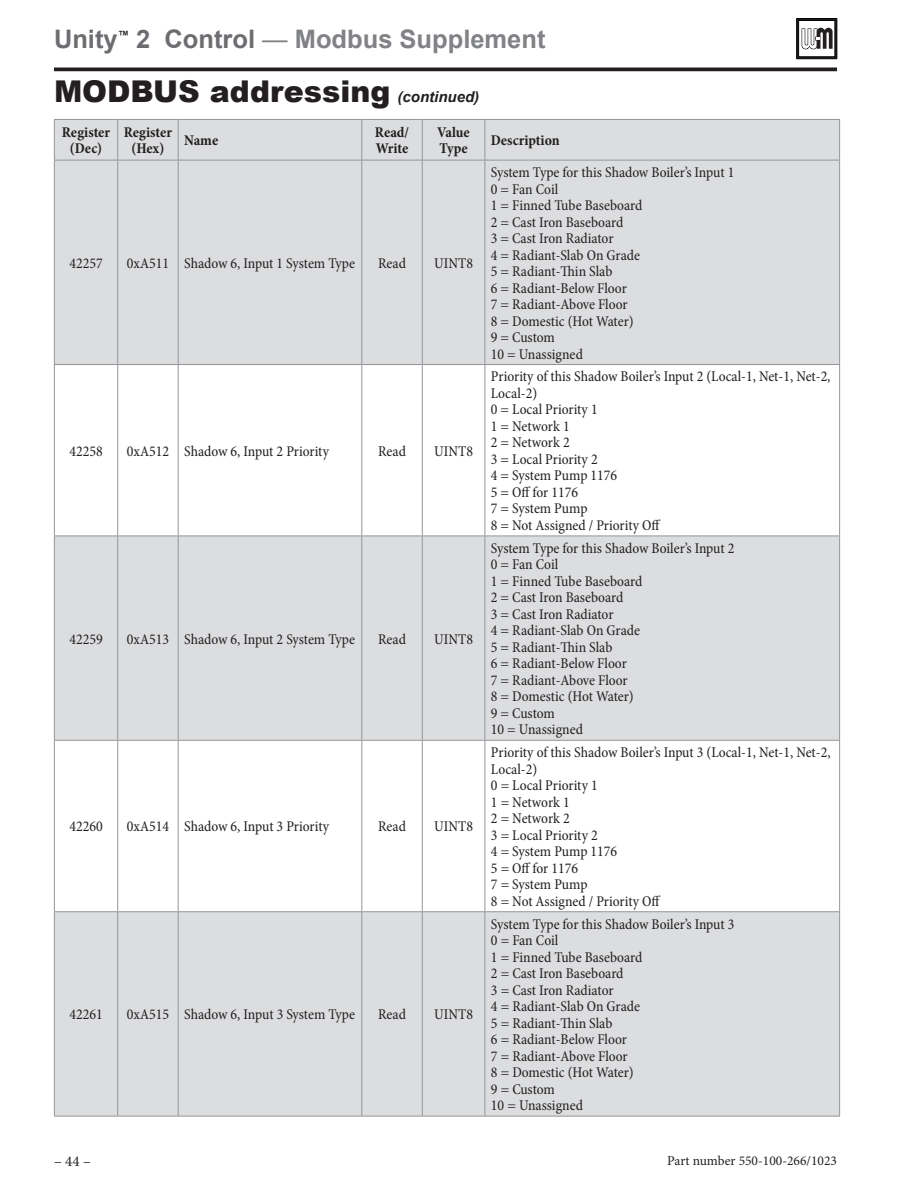
<style>
.page{position:relative;width:918px;height:1188px;background:#fff}
.page>*{position:absolute;margin:0;border:0;box-sizing:border-box;transform-origin:0 0}
.t1{font:900 30px "Arial";color:#231f20}
.t2{font:700 25.5px "Arial";color:#808285}
.t3{font:700 25.5px "Arial";color:#6c6d70}
.t4{font:condensed 15px/16.5px "Minion Pro";letter-spacing:-.005em;color:#231f20}
.t5{font:700 condensed 15px/16.5px "Minion Pro";letter-spacing:-.005em;color:#231f20;text-align:center}
.t6{font:15px "Minion Pro";color:#231f20}
.t7{font:13.5px "Minion Pro";color:#231f20}
.t8{font:700 11.4px "Arial";color:#231f20}
.s1{color:#6c6d70}
.s2{font-weight:400}
.s3{font-weight:700;font-style:italic;font-size:15px}
</style>
<div class="page">
<div style="left:55px;top:120px;width:784px;height:996px;background:#dcdddf"></div>
<svg style="left:55px;top:365px;width:784px;height:546px"></svg>
<hr style="left:54px;top:119px;width:64px;height:1px;background:#939598">
<hr style="left:54px;top:120px;width:1px;height:40px;background:#939598">
<hr style="left:118px;top:119px;width:60px;height:1px;background:#939598">
<hr style="left:117px;top:120px;width:1px;height:40px;background:#939598">
<hr style="left:178px;top:119px;width:184px;height:1px;background:#939598">
<hr style="left:178px;top:120px;width:1px;height:40px;background:#939598">
<hr style="left:362px;top:119px;width:60px;height:1px;background:#939598">
<hr style="left:361px;top:120px;width:1px;height:40px;background:#939598">
<hr style="left:422px;top:119px;width:63px;height:1px;background:#939598">
<hr style="left:422px;top:120px;width:1px;height:40px;background:#939598">
<hr style="left:485px;top:119px;width:355px;height:1px;background:#939598">
<hr style="left:485px;top:120px;width:1px;height:40px;background:#939598">
<hr style="left:839px;top:120px;width:1px;height:40px;background:#939598">
<hr style="left:54px;top:160px;width:64px;height:1px;background:#939598">
<hr style="left:54px;top:160px;width:1px;height:204px;background:#939598">
<hr style="left:118px;top:160px;width:60px;height:1px;background:#939598">
<hr style="left:117px;top:160px;width:1px;height:204px;background:#939598">
<hr style="left:178px;top:160px;width:184px;height:1px;background:#939598">
<hr style="left:178px;top:160px;width:1px;height:204px;background:#939598">
<hr style="left:362px;top:160px;width:60px;height:1px;background:#939598">
<hr style="left:361px;top:160px;width:1px;height:204px;background:#939598">
<hr style="left:422px;top:160px;width:63px;height:1px;background:#939598">
<hr style="left:422px;top:160px;width:1px;height:204px;background:#939598">
<hr style="left:485px;top:160px;width:355px;height:1px;background:#939598">
<hr style="left:485px;top:160px;width:1px;height:204px;background:#939598">
<hr style="left:839px;top:160px;width:1px;height:204px;background:#939598">
<hr style="left:54px;top:364px;width:64px;height:1px;background:#939598">
<hr style="left:54px;top:365px;width:1px;height:171px;background:#939598">
<hr style="left:118px;top:364px;width:60px;height:1px;background:#939598">
<hr style="left:117px;top:365px;width:1px;height:171px;background:#939598">
<hr style="left:178px;top:364px;width:184px;height:1px;background:#939598">
<hr style="left:178px;top:365px;width:1px;height:171px;background:#939598">
<hr style="left:362px;top:364px;width:60px;height:1px;background:#939598">
<hr style="left:361px;top:365px;width:1px;height:171px;background:#939598">
<hr style="left:422px;top:364px;width:63px;height:1px;background:#939598">
<hr style="left:422px;top:365px;width:1px;height:171px;background:#939598">
<hr style="left:485px;top:364px;width:355px;height:1px;background:#939598">
<hr style="left:485px;top:365px;width:1px;height:171px;background:#939598">
<hr style="left:839px;top:365px;width:1px;height:171px;background:#939598">
<hr style="left:54px;top:536px;width:64px;height:1px;background:#939598">
<hr style="left:54px;top:536px;width:1px;height:204px;background:#939598">
<hr style="left:118px;top:536px;width:60px;height:1px;background:#939598">
<hr style="left:117px;top:536px;width:1px;height:204px;background:#939598">
<hr style="left:178px;top:536px;width:184px;height:1px;background:#939598">
<hr style="left:178px;top:536px;width:1px;height:204px;background:#939598">
<hr style="left:362px;top:536px;width:60px;height:1px;background:#939598">
<hr style="left:361px;top:536px;width:1px;height:204px;background:#939598">
<hr style="left:422px;top:536px;width:63px;height:1px;background:#939598">
<hr style="left:422px;top:536px;width:1px;height:204px;background:#939598">
<hr style="left:485px;top:536px;width:355px;height:1px;background:#939598">
<hr style="left:485px;top:536px;width:1px;height:204px;background:#939598">
<hr style="left:839px;top:536px;width:1px;height:204px;background:#939598">
<hr style="left:54px;top:740px;width:64px;height:1px;background:#939598">
<hr style="left:54px;top:741px;width:1px;height:170px;background:#939598">
<hr style="left:118px;top:740px;width:60px;height:1px;background:#939598">
<hr style="left:117px;top:741px;width:1px;height:170px;background:#939598">
<hr style="left:178px;top:740px;width:184px;height:1px;background:#939598">
<hr style="left:178px;top:741px;width:1px;height:170px;background:#939598">
<hr style="left:362px;top:740px;width:60px;height:1px;background:#939598">
<hr style="left:361px;top:741px;width:1px;height:170px;background:#939598">
<hr style="left:422px;top:740px;width:63px;height:1px;background:#939598">
<hr style="left:422px;top:741px;width:1px;height:170px;background:#939598">
<hr style="left:485px;top:740px;width:355px;height:1px;background:#939598">
<hr style="left:485px;top:741px;width:1px;height:170px;background:#939598">
<hr style="left:839px;top:741px;width:1px;height:170px;background:#939598">
<hr style="left:54px;top:911px;width:64px;height:1px;background:#939598">
<hr style="left:54px;top:912px;width:1px;height:204px;background:#939598">
<hr style="left:118px;top:911px;width:60px;height:1px;background:#939598">
<hr style="left:117px;top:912px;width:1px;height:204px;background:#939598">
<hr style="left:178px;top:911px;width:184px;height:1px;background:#939598">
<hr style="left:178px;top:912px;width:1px;height:204px;background:#939598">
<hr style="left:362px;top:911px;width:60px;height:1px;background:#939598">
<hr style="left:361px;top:912px;width:1px;height:204px;background:#939598">
<hr style="left:422px;top:911px;width:63px;height:1px;background:#939598">
<hr style="left:422px;top:912px;width:1px;height:204px;background:#939598">
<hr style="left:485px;top:911px;width:355px;height:1px;background:#939598">
<hr style="left:485px;top:912px;width:1px;height:204px;background:#939598">
<hr style="left:839px;top:912px;width:1px;height:204px;background:#939598">
<hr style="left:54px;top:1116px;width:64px;height:1px;background:#939598">
<hr style="left:118px;top:1116px;width:60px;height:1px;background:#939598">
<hr style="left:178px;top:1116px;width:184px;height:1px;background:#939598">
<hr style="left:362px;top:1116px;width:60px;height:1px;background:#939598">
<hr style="left:422px;top:1116px;width:63px;height:1px;background:#939598">
<hr style="left:485px;top:1116px;width:355px;height:1px;background:#939598">
<hr style="left:54px;top:68px;width:783px;height:3px;background:#231f20">
<svg style="left:797px;top:18px;width:40px;height:41px"></svg>
<h2 class="t3" style="left:54px;top:21px;width:65px">Unity</h2>
<p class="t8" style="left:118px;top:27px;width:13px">™</p>
<h2 class="t2" style="left:136px;top:21px;width:411px"><span class="s1">2 Control</span> <span class="s2">—</span> Modbus Supplement</h2>
<h1 class="t1" style="left:54px;top:70px;width:427px">MODBUS addressing <span class="s3">(continued)</span></h1>
<p class="t5" style="left:62px;top:124px;width:50px">Register (Dec)</p>
<p class="t5" style="left:124px;top:124px;width:50px">Register (Hex)</p>
<p class="t5" style="left:184px;top:132px;width:36px">Name</p>
<p class="t5" style="left:375px;top:124px;width:36px;text-align:left">Read/<br>Write</p>
<p class="t5" style="left:437px;top:124px;width:34px;text-align:left">Value<br>Type</p>
<p class="t5" style="left:491px;top:132px;width:70px">Description</p>
<p class="t4" style="left:69px;top:255px;width:35px">42257</p>
<p class="t4" style="left:127px;top:255px;width:230px">0xA511 Shadow 6, Input 1 System Type</p>
<p class="t4" style="left:378px;top:255px;width:29px">Read</p>
<p class="t4" style="left:434px;top:255px;width:40px">UINT8</p>
<p class="t4" style="left:69px;top:443px;width:35px">42258</p>
<p class="t4" style="left:127px;top:443px;width:204px">0xA512 Shadow 6, Input 2 Priority</p>
<p class="t4" style="left:378px;top:443px;width:29px">Read</p>
<p class="t4" style="left:434px;top:443px;width:40px">UINT8</p>
<p class="t4" style="left:69px;top:631px;width:35px">42259</p>
<p class="t4" style="left:127px;top:631px;width:230px">0xA513 Shadow 6, Input 2 System Type</p>
<p class="t4" style="left:378px;top:631px;width:29px">Read</p>
<p class="t4" style="left:434px;top:631px;width:40px">UINT8</p>
<p class="t4" style="left:69px;top:819px;width:35px">42260</p>
<p class="t4" style="left:127px;top:819px;width:204px">0xA514 Shadow 6, Input 3 Priority</p>
<p class="t4" style="left:378px;top:819px;width:29px">Read</p>
<p class="t4" style="left:434px;top:819px;width:40px">UINT8</p>
<p class="t4" style="left:69px;top:1007px;width:35px">42261</p>
<p class="t4" style="left:127px;top:1007px;width:230px">0xA515 Shadow 6, Input 3 System Type</p>
<p class="t4" style="left:378px;top:1007px;width:29px">Read</p>
<p class="t4" style="left:434px;top:1007px;width:40px">UINT8</p>
<p class="t4" style="left:491px;top:164px;width:245px">System Type for this Shadow Boiler’s Input 1<br>0 = Fan Coil<br>1 = Finned Tube Baseboard<br>2 = Cast Iron Baseboard<br>3 = Cast Iron Radiator<br>4 = Radiant-Slab On Grade<br>5 = Radiant-Thin Slab<br>6 = Radiant-Below Floor<br>7 = Radiant-Above Floor<br>8 = Domestic (Hot Water)<br>9 = Custom<br>10 = Unassigned</p>
<p class="t4" style="left:491px;top:369px;width:341px">Priority of this Shadow Boiler’s Input 2 (Local-1, Net-1, Net-2,<br>Local-2)<br>0 = Local Priority 1<br>1 = Network 1<br>2 = Network 2<br>3 = Local Priority 2<br>4 = System Pump 1176<br>5 = Off for 1176<br>7 = System Pump<br>8 = Not Assigned / Priority Off</p>
<p class="t4" style="left:491px;top:540px;width:245px">System Type for this Shadow Boiler’s Input 2<br>0 = Fan Coil<br>1 = Finned Tube Baseboard<br>2 = Cast Iron Baseboard<br>3 = Cast Iron Radiator<br>4 = Radiant-Slab On Grade<br>5 = Radiant-Thin Slab<br>6 = Radiant-Below Floor<br>7 = Radiant-Above Floor<br>8 = Domestic (Hot Water)<br>9 = Custom<br>10 = Unassigned</p>
<p class="t4" style="left:491px;top:744px;width:341px">Priority of this Shadow Boiler’s Input 3 (Local-1, Net-1, Net-2,<br>Local-2)<br>0 = Local Priority 1<br>1 = Network 1<br>2 = Network 2<br>3 = Local Priority 2<br>4 = System Pump 1176<br>5 = Off for 1176<br>7 = System Pump<br>8 = Not Assigned / Priority Off</p>
<p class="t4" style="left:491px;top:916px;width:245px">System Type for this Shadow Boiler’s Input 3<br>0 = Fan Coil<br>1 = Finned Tube Baseboard<br>2 = Cast Iron Baseboard<br>3 = Cast Iron Radiator<br>4 = Radiant-Slab On Grade<br>5 = Radiant-Thin Slab<br>6 = Radiant-Below Floor<br>7 = Radiant-Above Floor<br>8 = Domestic (Hot Water)<br>9 = Custom<br>10 = Unassigned</p>
<p class="t6" style="left:54px;top:1151px;width:38px">– 44 –</p>
<p class="t7" style="left:667px;top:1151px;width:171px">Part number 550-100-266/1023</p>
</div>
